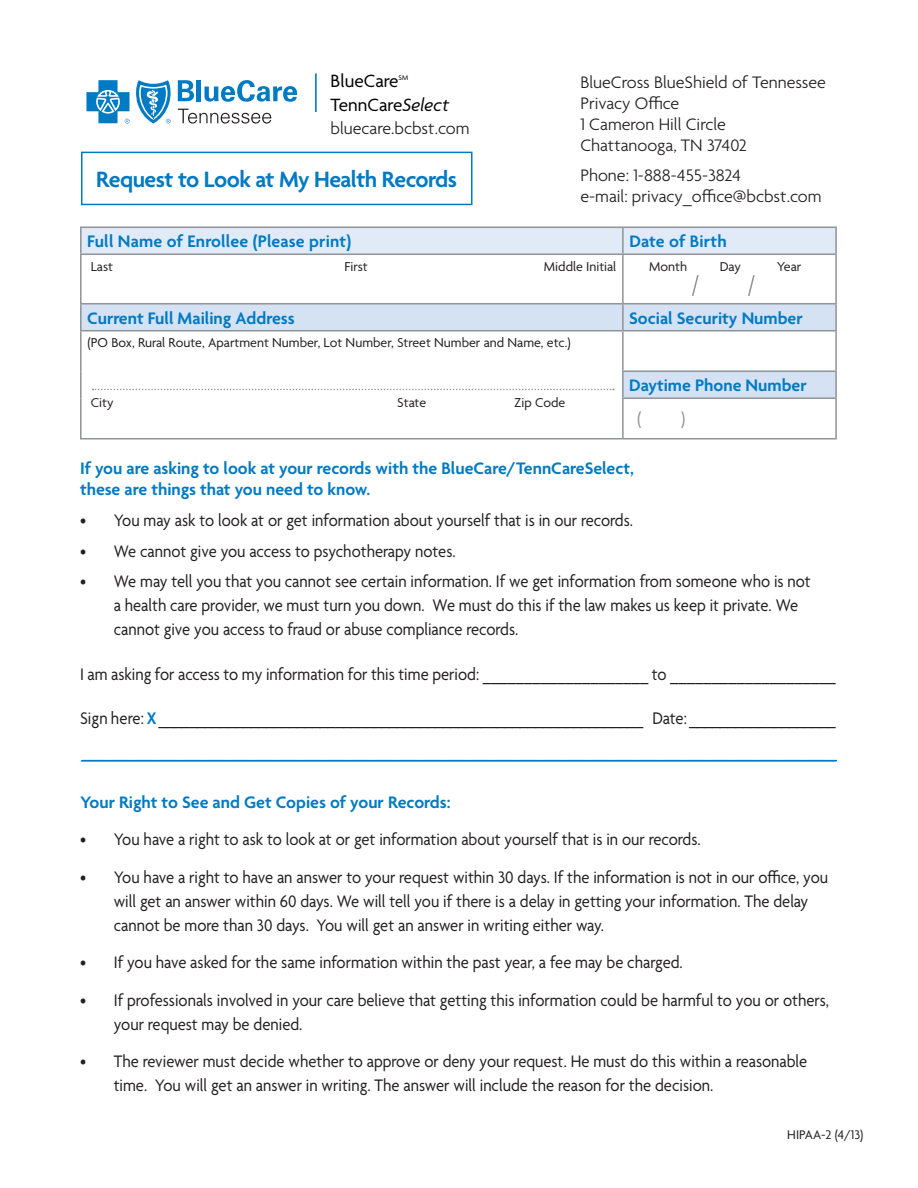
<style>
.page{position:relative;width:918px;height:1188px;background:#fff}
.page>*{position:absolute;margin:0;border:0;box-sizing:border-box;transform-origin:0 0}
.t1{font:600 24px "Agenda";letter-spacing:-.02em;color:#007ac2}
.t2{font:19.2px "Agenda";color:#000}
.Body_text_condensed{font:18.15px/24px "Agenda";color:#231f20;scale:.91 1}
.t3{font:18px/24px "Agenda";color:#231f20;scale:.92 1}
.heading_2{font:600 18px/21.6px "Agenda";color:#007ac2}
.t4{font:300 18px/21px "Agenda";color:#231f20}
.t5{font:18px "Agenda";color:#939598}
.Body_text{font:13.95px "Agenda";color:#231f20}
.heading_2-2{font:13.95px "Agenda";color:#231f20}
.Body_text-2{font:13.5px "Agenda";color:#231f20}
.t6{font:7.5px "Agenda";color:#000}
.s1{font-style:italic}
.s2{font-size:18.15px}
.s3{font-weight:600;color:#007ac2}
</style>
<div class="page">
<svg style="left:86px;top:80px;width:85px;height:43px"></svg>
<svg style="left:178px;top:80px;width:16px;height:21px"></svg>
<hr style="left:197px;top:80px;width:4px;height:21px;background:#007ac2">
<svg style="left:204px;top:80px;width:93px;height:22px"></svg>
<svg style="left:178px;top:109px;width:93px;height:15px"></svg>
<hr style="left:315px;top:73px;width:2px;height:39px;background:#007ac2">
<div style="left:81px;top:152px;width:391px;height:53px;border:2px solid #007ac2"></div>
<div style="left:82px;top:228px;width:753px;height:25px;background:#e1ebf7"></div>
<svg style="left:82px;top:305px;width:753px;height:92px"></svg>
<hr style="left:80px;top:226px;width:543px;height:2px;background:#939598">
<hr style="left:80px;top:228px;width:2px;height:25px;background:#939598">
<hr style="left:623px;top:226px;width:214px;height:2px;background:#939598">
<hr style="left:622px;top:228px;width:2px;height:25px;background:#939598">
<hr style="left:835px;top:228px;width:2px;height:25px;background:#939598">
<hr style="left:80px;top:253px;width:543px;height:2px;background:#939598">
<hr style="left:80px;top:255px;width:2px;height:48px;background:#939598">
<hr style="left:623px;top:253px;width:214px;height:2px;background:#939598">
<hr style="left:622px;top:255px;width:2px;height:48px;background:#939598">
<hr style="left:835px;top:255px;width:2px;height:48px;background:#939598">
<hr style="left:80px;top:303px;width:543px;height:2px;background:#939598">
<hr style="left:80px;top:305px;width:2px;height:25px;background:#939598">
<hr style="left:623px;top:303px;width:214px;height:2px;background:#939598">
<hr style="left:622px;top:305px;width:2px;height:25px;background:#939598">
<hr style="left:835px;top:305px;width:2px;height:25px;background:#939598">
<hr style="left:80px;top:330px;width:543px;height:2px;background:#939598">
<hr style="left:80px;top:332px;width:2px;height:39px;background:#939598">
<hr style="left:623px;top:330px;width:214px;height:2px;background:#939598">
<hr style="left:622px;top:332px;width:2px;height:38px;background:#939598">
<hr style="left:835px;top:332px;width:2px;height:38px;background:#939598">
<hr style="left:80px;top:371px;width:2px;height:27px;background:#939598">
<hr style="left:622px;top:370px;width:215px;height:2px;background:#939598">
<hr style="left:622px;top:372px;width:2px;height:25px;background:#939598">
<hr style="left:835px;top:372px;width:2px;height:25px;background:#939598">
<hr style="left:80px;top:398px;width:2px;height:40px;background:#939598">
<hr style="left:622px;top:397px;width:215px;height:2px;background:#939598">
<hr style="left:622px;top:399px;width:2px;height:39px;background:#939598">
<hr style="left:835px;top:399px;width:2px;height:39px;background:#939598">
<hr style="left:80px;top:438px;width:543px;height:2px;background:#939598">
<hr style="left:623px;top:438px;width:214px;height:2px;background:#939598">
<svg style="left:748px;top:275px;width:7px;height:21px"></svg>
<svg style="left:692px;top:275px;width:7px;height:21px"></svg>
<svg style="left:92px;top:389px;width:522px;height:1px"></svg>
<svg style="left:81px;top:760px;width:756px;height:2px;background:#2c90cc"></svg>
<p class="t2" style="left:331px;top:71px;width:70px">BlueCare</p>
<p class="t6" style="left:399px;top:74px;width:11px">SM</p>
<p class="t2" style="left:331px;top:94px;width:120px">TennCare<span class="s1">Select</span></p>
<p class="t4" style="left:331px;top:119px;width:140px">bluecare.bcbst.com</p>
<p class="t1" style="left:96px;top:166px;width:362px">Request to Look at My Health Records</p>
<p class="t4" style="left:580px;top:73px;width:247px">BlueCross BlueShield of Tennessee<br>Privacy Office<br>1 Cameron Hill Circle<br>Chattanooga, TN 37402</p>
<p class="t4" style="left:580px;top:166px;width:162px">Phone: 1-888-455-3824</p>
<p class="t4" style="left:580px;top:187px;width:243px">e-mail: privacy_office@bcbst.com</p>
<p class="heading_2" style="left:87px;top:232px;width:265px">Full Name of Enrollee (Please print)</p>
<p class="heading_2" style="left:629px;top:232px;width:99px">Date of Birth</p>
<p class="Body_text" style="left:91px;top:259px;width:24px">Last</p>
<p class="Body_text" style="left:345px;top:259px;width:25px">First</p>
<p class="Body_text" style="left:544px;top:259px;width:74px">Middle Initial</p>
<p class="Body_text" style="left:649px;top:259px;width:39px">Month</p>
<p class="Body_text" style="left:720px;top:259px;width:23px">Day</p>
<p class="Body_text" style="left:777px;top:259px;width:26px">Year</p>
<p class="heading_2" style="left:87px;top:308px;width:209px">Current Full Mailing Address</p>
<p class="heading_2" style="left:629px;top:308px;width:175px">Social Security Number</p>
<p class="Body_text" style="left:88px;top:335px;width:485px">(PO Box, Rural Route, Apartment Number, Lot Number, Street Number and Name, etc.)</p>
<p class="heading_2-2" style="left:91px;top:395px;width:24px">City</p>
<p class="heading_2-2" style="left:397px;top:395px;width:30px">State</p>
<p class="heading_2-2" style="left:514px;top:395px;width:53px">Zip Code</p>
<p class="heading_2" style="left:629px;top:376px;width:179px">Daytime Phone Number</p>
<p class="t5" style="left:637px;top:408px;width:6px">(</p>
<p class="t5" style="left:681px;top:408px;width:6px">)</p>
<p class="heading_2" style="left:80px;top:458px;width:556px">If you are asking to look at your records with the BlueCare/TennCareSelect, these are things that you need to know.</p>
<p class="t3" style="left:80px;top:509px;width:603px">• You may ask to look at or get information about yourself that is in our records.</p>
<p class="t3" style="left:80px;top:540px;width:410px">• We cannot give you access to psychotherapy notes.</p>
<p class="t3" style="left:80px;top:571px;width:796px">• We may tell you that you cannot see certain information. <span class="s2">If we get information from someone who is not</span></p>
<p class="Body_text_condensed" style="left:114px;top:595px;width:754px">a health care provider, we must turn you down. We must do this if the law makes us keep it private. We cannot give you access to fraud or abuse compliance records.</p>
<p class="Body_text_condensed" style="left:80px;top:663px;width:832px">I am asking for access to my information for this time period: ____________________ to ____________________</p>
<p class="Body_text_condensed" style="left:80px;top:707px;width:832px">Sign here: <span class="s3">X</span>_______________________________________________________________ Date: ___________________</p>
<p class="heading_2" style="left:80px;top:792px;width:372px">Your Right to See and Get Copies of your Records:</p>
<p class="t3" style="left:80px;top:829px;width:676px">• You have a right to ask to look at or get information about yourself that is in our records.</p>
<p class="t3" style="left:114px;top:866px;width:778px;text-indent:-34px">• You have a right to have an answer to your request within 30 days. If the information is not in our office, you will get an answer within 60 days. We will tell you if there is a delay in getting your information. The delay cannot be more than 30 days. You will get an answer in writing either way.</p>
<p class="t3" style="left:80px;top:952px;width:657px">• If you have asked for the same information within the past year, a fee may be charged.</p>
<p class="t3" style="left:114px;top:989px;width:779px;text-indent:-34px">• If professionals involved in your care believe that getting this information could be harmful to you or others, your request may be denied.</p>
<p class="t3" style="left:114px;top:1051px;width:755px;text-indent:-34px">• The reviewer must decide whether to approve or deny your request. He must do this within a reasonable time. You will get an answer in writing. The answer will include the reason for the decision.</p>
<p class="Body_text-2" style="left:787px;top:1127px;width:78px">HIPAA-2 (4/13)</p>
</div>
